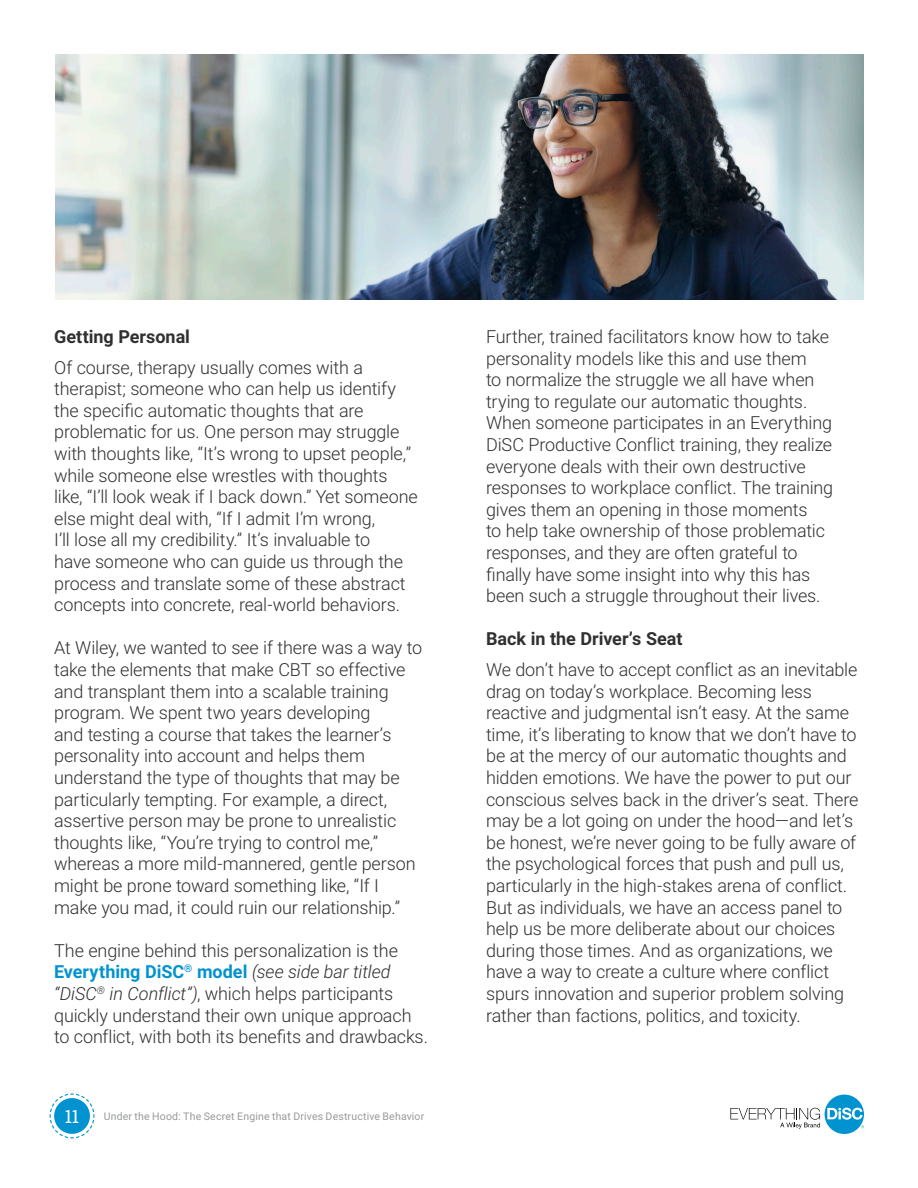
<style>
.page{position:relative;width:918px;height:1188px;background:#fff}
.page>*{position:absolute;margin:0;border:0;box-sizing:border-box;transform-origin:0 0}
.t1{font:300 18px/21.6px "Roboto";letter-spacing:-.01em;color:#303030}
.t2{font:700 18px "Roboto";color:#303030}
.t3{font:18px "Roboto Slab";color:#fff}
.t4{font:10.5px "Roboto";letter-spacing:.015em;color:#98999a}
.s1{font-weight:700;color:#0093d0}
.s2{font-style:italic}
</style>
<div class="page">
<svg style="left:730px;top:1095px;width:134px;height:39px"></svg>
<svg style="left:49px;top:1093px;width:46px;height:46px"></svg>
<img style="left:55px;top:54px;width:809px;height:245px">
<p class="t2" style="left:54px;top:324px;width:137px">Getting Personal</p>
<p class="t1" style="left:54px;top:356px;width:365px">Of course, therapy usually comes with a therapist; someone who can help us identify the specific automatic thoughts that are problematic for us. One person may struggle with thoughts like, “It’s wrong to upset people,” while someone else wrestles with thoughts like, “I’ll look weak if I back down.” Yet someone else might deal with, “If I admit I’m wrong,<br>I’ll lose all my credibility.” It’s invaluable to<br>have someone who can guide us through the process and translate some of these abstract concepts into concrete, real-world behaviors.</p>
<p class="t1" style="left:54px;top:636px;width:370px">At Wiley, we wanted to see if there was a way to take the elements that make CBT so effective and transplant them into a scalable training program. We spent two years developing<br>and testing a course that takes the learner’s personality into account and helps them understand the type of thoughts that may be particularly tempting. For example, a direct, assertive person may be prone to unrealistic thoughts like, “You’re trying to control me,” whereas a more mild-mannered, gentle person might be prone toward something like, “If I make you mad, it could ruin our relationship.”</p>
<p class="t1" style="left:54px;top:939px;width:375px">The engine behind this personalization is the <span class="s1">Everything DiSC</span><sup>®</sup> <span class="s1">model</span> <span class="s2">(see side bar titled “DiSC</span><sup>®</sup> <span class="s2">in Conflict”)</span>, which helps participants quickly understand their own unique approach to conflict, with both its benefits and drawbacks.</p>
<p class="t3" style="left:65px;top:1104px;width:16px">11</p>
<p class="t4" style="left:104px;top:1109px;width:322px">Under the Hood: The Secret Engine that Drives Destructive Behavior</p>
<p class="t1" style="left:486px;top:325px;width:349px">Further, trained facilitators know how to take personality models like this and use them<br>to normalize the struggle we all have when trying to regulate our automatic thoughts.<br>When someone participates in an Everything DiSC Productive Conflict training, they realize everyone deals with their own destructive responses to workplace conflict. The training gives them an opening in those moments<br>to help take ownership of those problematic responses, and they are often grateful to finally have some insight into why this has been such a struggle throughout their lives.</p>
<p class="t2" style="left:486px;top:626px;width:198px">Back in the Driver’s Seat</p>
<p class="t1" style="left:486px;top:658px;width:374px">We don’t have to accept conflict as an inevitable drag on today’s workplace. Becoming less reactive and judgmental isn’t easy. At the same time, it’s liberating to know that we don’t have to be at the mercy of our automatic thoughts and hidden emotions. We have the power to put our conscious selves back in the driver’s seat. There may be a lot going on under the hood—and let’s be honest, we’re never going to be fully aware of the psychological forces that push and pull us, particularly in the high-stakes arena of conflict.<br>But as individuals, we have an access panel to help us be more deliberate about our choices during those times. And as organizations, we have a way to create a culture where conflict spurs innovation and superior problem solving rather than factions, politics, and toxicity.</p>
</div>
